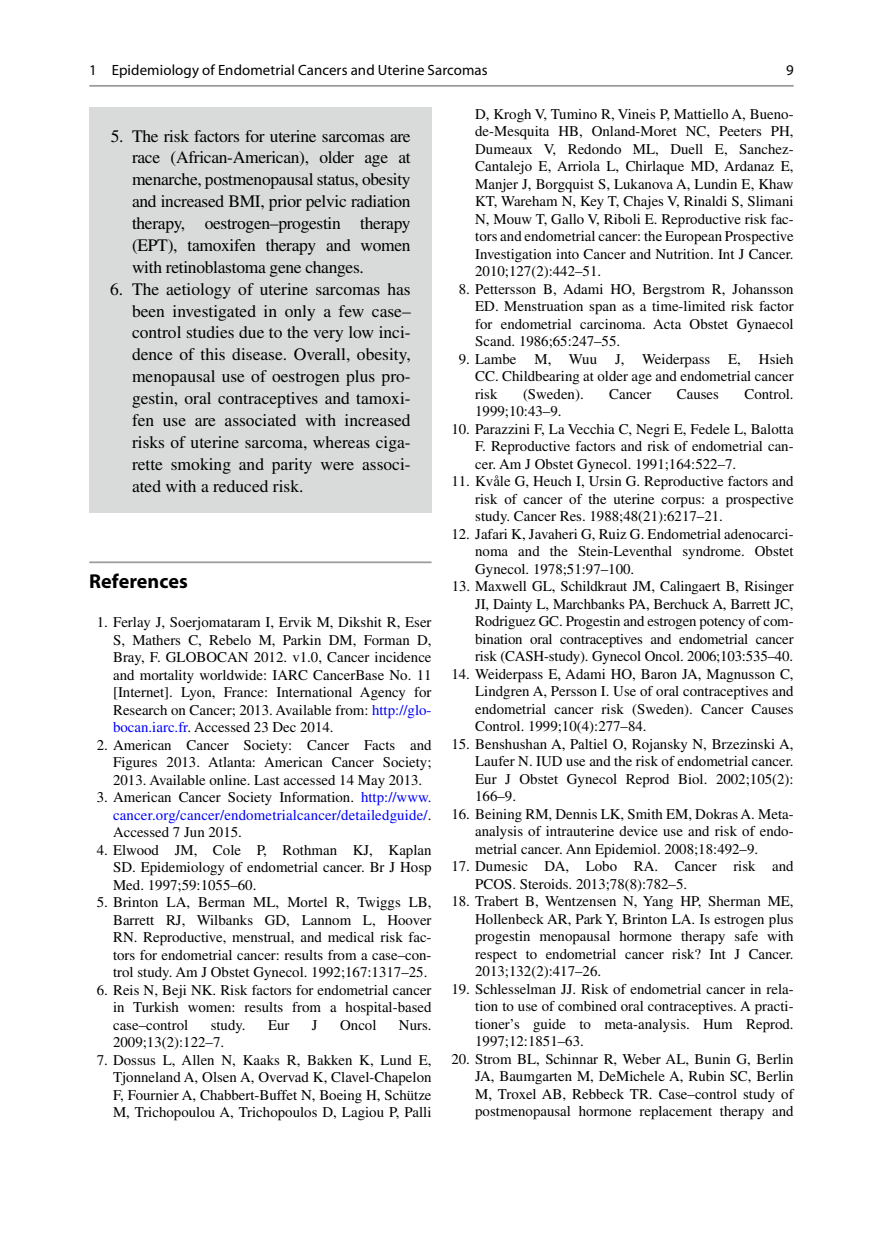
<style>
.page{position:relative;width:883px;height:1260px;background:#fff}
.page>*{position:absolute;margin:0;border:0;box-sizing:border-box;transform-origin:0 0}
.t1{font:700 20.12px "Pgffmy Myriad";color:#000}
.t2{font:17.5px/21.9px "Fpfmsy Times";letter-spacing:-.01em;color:#000;text-align:justify}
.t3{font:14.88px/17.5px "Fpfmsy Times";color:#000;text-align:justify}
.t4{font:14.88px/17.5px "Fpfmsy Times";letter-spacing:.01em;color:#0000fa;text-align:justify}
.t5{font:14.88px "Cmpqjt Myriad";letter-spacing:.01em;color:#000}
.s1{color:#0000fa}
.s2{color:#000}
</style>
<div class="page">
<hr style="left:89px;top:561px;width:343px;height:2px;background:#9c9c9c">
<div style="left:89px;top:107px;width:343px;height:405px;background:#d9dada"></div>
<hr style="left:89px;top:85px;width:705px;height:2px;background:#9c9c9c">
<p class="t5" style="left:89px;top:64px;width:400px">1 Epidemiology of Endometrial Cancers and Uterine Sarcomas</p>
<p class="t5" style="left:786px;top:64px;width:9px">9</p>
<p class="t2" style="left:132px;top:126px;width:280px;text-indent:-21px">5. The risk factors for uterine sarcomas are race (African-American), older age at menarche, postmenopausal status, obesity and increased BMI, prior pelvic radiation therapy, oestrogen–progestin therapy (EPT), tamoxifen therapy and women with retinoblastoma gene changes.</p>
<p class="t2" style="left:132px;top:280px;width:280px;text-indent:-22px">6. The aetiology of uterine sarcomas has been investigated in only a few case– control studies due to the very low inci&shy;dence of this disease. Overall, obesity, menopausal use of oestrogen plus pro&shy;gestin, oral contraceptives and tamoxi&shy;fen use are associated with increased risks of uterine sarcoma, whereas ciga&shy;rette smoking and parity were associ&shy;ated with a reduced risk.</p>
<h1 class="t1" style="left:89px;top:574px;width:100px">References</h1>
<p class="t3" style="left:113px;top:615px;width:320px;text-indent:-16px">1. Ferlay J, Soerjomataram I, Ervik M, Dikshit R, Eser S, Mathers C, Rebelo M, Parkin DM, Forman D, Bray, F. GLOBOCAN 2012. v1.0, Cancer incidence and mortality worldwide: IARC CancerBase No. 11 [Internet]. Lyon, France: International Agency for Research on Cancer; 2013. Available from: <span class="s1">http://glo&shy;bocan.iarc.fr</span>. Accessed 23 Dec 2014.</p>
<p class="t3" style="left:113px;top:737px;width:320px;text-indent:-16px">2. American Cancer Society: Cancer Facts and Figures 2013. Atlanta: American Cancer Society; 2013. Available online. Last accessed 14 May 2013.</p>
<p class="t4" style="left:113px;top:790px;width:320px;text-indent:-16px"><span class="s2">3. American Cancer Society Information.</span> http://www. cancer.org/cancer/endometrialcancer/detailedguide/<span class="s2">.<br>Accessed 7 Jun 2015.</span></p>
<p class="t3" style="left:113px;top:842px;width:320px;text-indent:-16px">4. Elwood JM, Cole P, Rothman KJ, Kaplan SD. Epidemiology of endometrial cancer. Br J Hosp Med. 1997;59:1055–60.</p>
<p class="t3" style="left:113px;top:895px;width:320px;text-indent:-16px">5. Brinton LA, Berman ML, Mortel R, Twiggs LB, Barrett RJ, Wilbanks GD, Lannom L, Hoover RN. Reproductive, menstrual, and medical risk fac&shy;tors for endometrial cancer: results from a case–con&shy;trol study. Am J Obstet Gynecol. 1992;167:1317–25.</p>
<p class="t3" style="left:113px;top:982px;width:320px;text-indent:-16px">6. Reis N, Beji NK. Risk factors for endometrial cancer in Turkish women: results from a hospital-based case–control</p>
<p class="t3" style="left:211px;top:1017px;width:36px">study.</p>
<p class="t3" style="left:268px;top:1017px;width:23px">Eur</p>
<p class="t3" style="left:312px;top:1017px;width:7px">J</p>
<p class="t3" style="left:340px;top:1017px;width:38px">Oncol</p>
<p class="t3" style="left:399px;top:1017px;width:34px">Nurs.</p>
<p class="t3" style="left:113px;top:1035px;width:113px">2009;13(2):122–7.</p>
<p class="t3" style="left:113px;top:1052px;width:320px;text-indent:-16px">7. Dossus L, Allen N, Kaaks R, Bakken K, Lund E, Tjonneland A, Olsen A, Overvad K, Clavel-Chapelon F, Fournier A, Chabbert-Buffet N, Boeing H, Schütze M, Trichopoulou A, Trichopoulos D, Lagiou P, Palli</p>
<p class="t3" style="left:475px;top:106px;width:320px">D, Krogh V, Tumino R, Vineis P, Mattiello A, Bueno&shy;de- Mesquita HB, Onland-Moret NC, Peeters PH, Dumeaux V, Redondo ML, Duell E, Sanchez-Cantalejo E, Arriola L, Chirlaque MD, Ardanaz E, Manjer J, Borgquist S, Lukanova A, Lundin E, Khaw KT, Wareham N, Key T, Chajes V, Rinaldi S, Slimani N, Mouw T, Gallo V, Riboli E. Reproductive risk fac&shy;tors and endometrial cancer: the European Prospective Investigation into Cancer and Nutrition. Int J Cancer.<br>2010;127(2):442–51.</p>
<p class="t3" style="left:475px;top:281px;width:320px;text-indent:-16px">8. Pettersson B, Adami HO, Bergstrom R, Johansson ED. Menstruation span as a time-limited risk factor for endometrial carcinoma. Acta Obstet Gynaecol Scand. 1986;65:247–55.</p>
<p class="t3" style="left:475px;top:351px;width:320px;text-indent:-16px">9. Lambe M, Wuu J, Weiderpass E, Hsieh CC. Childbearing at older age and endometrial cancer risk</p>
<p class="t3" style="left:523px;top:386px;width:62px">(Sweden).</p>
<p class="t3" style="left:609px;top:386px;width:44px">Cancer</p>
<p class="t3" style="left:677px;top:386px;width:44px">Causes</p>
<p class="t3" style="left:745px;top:386px;width:51px">Control.</p>
<p class="t3" style="left:475px;top:404px;width:88px">1999;10:43–9.</p>
<p class="t3" style="left:475px;top:421px;width:320px;text-indent:-24px">10. Parazzini F, La Vecchia C, Negri E, Fedele L, Balotta F. Reproductive factors and risk of endometrial can&shy;cer. Am J Obstet Gynecol. 1991;164:522–7.</p>
<p class="t3" style="left:475px;top:474px;width:320px;text-indent:-24px">11. Kvåle G, Heuch I, Ursin G. Reproductive factors and risk of cancer of the uterine corpus: a prospective study. Cancer Res. 1988;48(21):6217–21.</p>
<p class="t3" style="left:475px;top:526px;width:320px;text-indent:-24px">12. Jafari K, Javaheri G, Ruiz G. Endometrial adenocarci&shy;noma and the Stein-Leventhal syndrome. Obstet Gynecol. 1978;51:97–100.</p>
<p class="t3" style="left:475px;top:579px;width:320px;text-indent:-23px">13. Maxwell GL, Schildkraut JM, Calingaert B, Risinger JI, Dainty L, Marchbanks PA, Berchuck A, Barrett JC, Rodriguez GC. Progestin and estrogen potency of com&shy;bination oral contraceptives and endometrial cancer risk (CASH-study). Gynecol Oncol. 2006;103:535–40.</p>
<p class="t3" style="left:475px;top:666px;width:320px;text-indent:-24px">14. Weiderpass E, Adami HO, Baron JA, Magnusson C, Lindgren A, Persson I. Use of oral contraceptives and endometrial cancer risk (Sweden). Cancer Causes Control. 1999;10(4):277–84.</p>
<p class="t3" style="left:475px;top:736px;width:320px;text-indent:-24px">15. Benshushan A, Paltiel O, Rojansky N, Brzezinski A, Laufer N. IUD use and the risk of endometrial cancer.<br>Eur J Obstet Gynecol Reprod Biol. 2002;105(2):<br>166–9.</p>
<p class="t3" style="left:475px;top:806px;width:320px;text-indent:-24px">16. Beining RM, Dennis LK, Smith EM, Dokras A. Meta&shy;analysis of intrauterine device use and risk of endo&shy;metrial cancer. Ann Epidemiol. 2008;18:492–9.</p>
<p class="t3" style="left:475px;top:859px;width:320px;text-indent:-24px">17. Dumesic DA, Lobo RA. Cancer risk and<br>PCOS. Steroids. 2013;78(8):782–5.</p>
<p class="t3" style="left:475px;top:894px;width:320px;text-indent:-24px">18. Trabert B, Wentzensen N, Yang HP, Sherman ME, Hollenbeck AR, Park Y, Brinton LA. Is estrogen plus progestin menopausal hormone therapy safe with respect to endometrial cancer risk? Int J Cancer.<br>2013;132(2):417–26.</p>
<p class="t3" style="left:475px;top:981px;width:320px;text-indent:-24px">19. Schlesselman JJ. Risk of endometrial cancer in rela&shy;tion to use of combined oral contraceptives. A practi&shy;tioner’s guide to meta-analysis. Hum Reprod.<br>1997;12:1851–63.</p>
<p class="t3" style="left:475px;top:1051px;width:320px;text-indent:-24px">20. Strom BL, Schinnar R, Weber AL, Bunin G, Berlin JA, Baumgarten M, DeMichele A, Rubin SC, Berlin M, Troxel AB, Rebbeck TR. Case–control study of postmenopausal hormone replacement therapy and</p>
</div>
